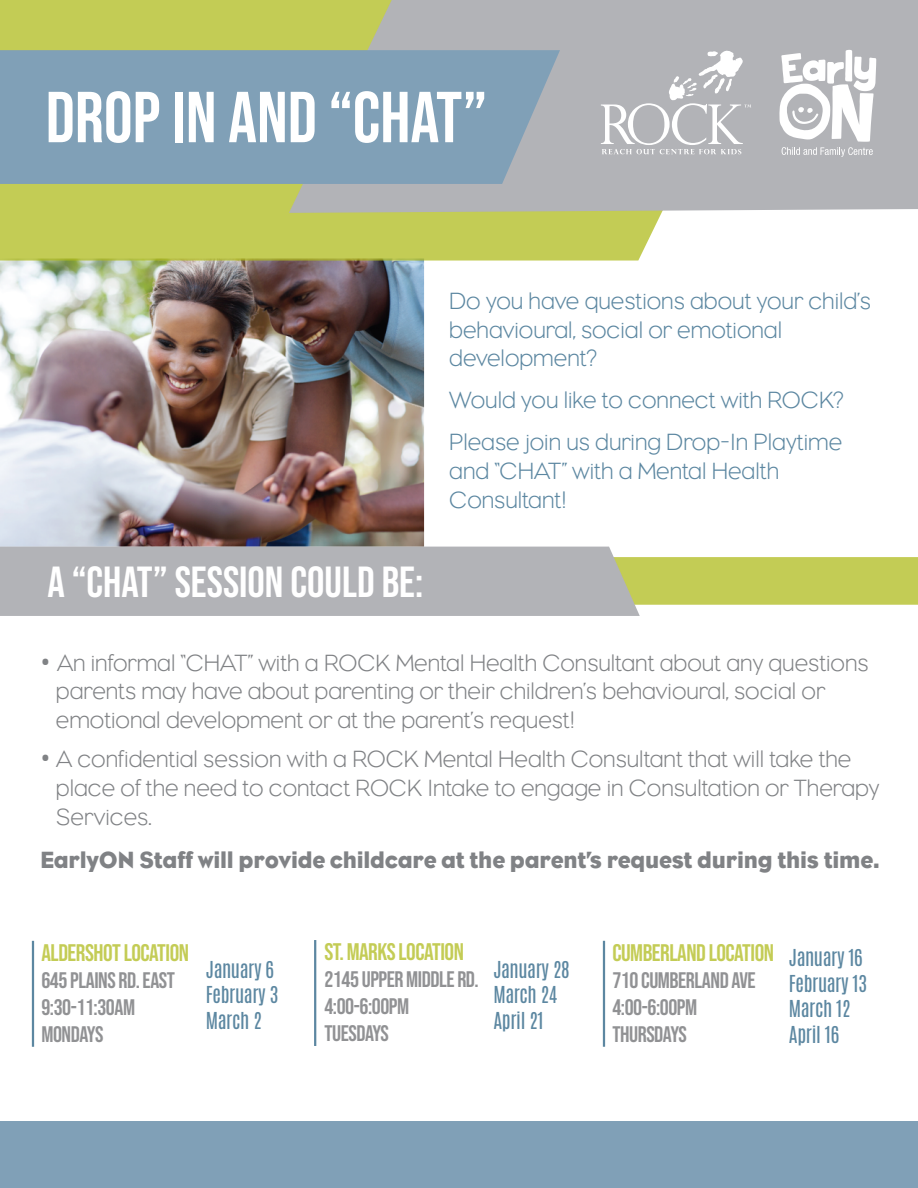
<style>
.page{position:relative;width:918px;height:1188px;background:#fff}
.page>*{position:absolute;margin:0;border:0;box-sizing:border-box;transform-origin:0 0}
.t1{font:72px "Bebas Neue";color:#fff}
.t2{font:43.5px "Bebas Neue";color:#fff}
.t3{font:300 24px/28.8px "Eagle";color:#808285}
.t4{font:300 24px/28.8px "Eagle";color:#5c87a1}
.t5{font:24px "Eagle";letter-spacing:-.01em;color:#808285}
.t6{font:24px "Bebas Neue";letter-spacing:-.02em;color:rgb(176 187 29/.75)}
.t7{font:22.5px/27px "Bebas Neue";letter-spacing:-.02em;color:rgb(108 109 112/.75)}
.t8{font:19.5px/25.5px "Antonio";letter-spacing:-.02em;color:#5c87a1}
.s1{font-family:"Antonio";font-weight:400;font-size:25.5px}
</style>
<div class="page">
<img style="left:0;top:261px;width:425px;height:285px">
<div style="left:0;top:0;width:662px;height:261px;background:#c3cc55"></div>
<div style="left:0;top:1121px;width:918px;height:67px;background:#80a0b7"></div>
<svg style="left:289px;top:0;width:629px;height:213px;background:#b4b5b0"></svg>
<div style="left:0;top:50px;width:560px;height:134px;background:#80a0b7"></div>
<div style="left:640px;top:557px;width:278px;height:48px;background:#c3cc55"></div>
<div style="left:0;top:547px;width:640px;height:69px;background:#b2b3b7"></div>
<hr style="left:32px;top:941px;width:2px;height:106px;background:#5c87a1">
<hr style="left:314px;top:940px;width:2px;height:106px;background:#5c87a1">
<hr style="left:603px;top:941px;width:2px;height:106px;background:#5c87a1">
<svg style="left:601px;top:50px;width:150px;height:104px;background:#bfbfc3"></svg>
<svg style="left:779px;top:50px;width:97px;height:107px"></svg>
<h1 class="t1" style="left:46px;top:77px;width:443px">DROP IN AND “CHAT”</h1>
<h2 class="t2" style="left:48px;top:557px;width:377px">A “CHAT” SESSION COULD BE:</h2>
<p class="t4" style="left:449px;top:286px;width:423px">Do you have questions about your child’s behavioural, social or emotional development?</p>
<p class="t4" style="left:449px;top:379px;width:396px;line-height:42px">Would you like to connect with ROCK?<br>Please join us during Drop-In Playtime</p>
<p class="t4" style="left:449px;top:457px;width:331px">and “CHAT” with a Mental Health<br>Consultant!</p>
<p class="t3" style="left:56px;top:648px;width:814px;text-indent:-16px"><span class="s1">•</span> An informal “CHAT” with a ROCK Mental Health Consultant about any questions parents may have about parenting or their children’s behavioural, social or emotional development or at the parent’s request!</p>
<p class="t3" style="left:56px;top:745px;width:825px;text-indent:-16px"><span class="s1">•</span> A confidential session with a ROCK Mental Health Consultant that will take the place of the need to contact ROCK Intake to engage in Consultation or Therapy<br>Services.</p>
<p class="t5" style="left:40px;top:846px;width:842px">EarlyON Staff will provide childcare at the parent’s request during this time.</p>
<p class="t6" style="left:324px;top:938px;width:141px">ST. MARKS LOCATION</p>
<p class="t7" style="left:324px;top:966px;width:156px">2145 UPPER MIDDLE RD.<br>4:00-6:00PM<br>TUESDAYS</p>
<p class="t6" style="left:41px;top:939px;width:149px">ALDERSHOT LOCATION</p>
<p class="t7" style="left:41px;top:966px;width:135px">645 PLAINS RD. EAST<br>9:30-11:30AM<br>MONDAYS</p>
<p class="t8" style="left:493px;top:957px;width:78px">January 28<br>March 24<br>April 21</p>
<p class="t8" style="left:206px;top:957px;width:74px">January 6<br>February 3<br>March 2</p>
<p class="t6" style="left:612px;top:939px;width:163px">CUMBERLAND LOCATION</p>
<p class="t7" style="left:612px;top:966px;width:145px">710 CUMBERLAND AVE<br>4:00-6:00PM<br>THURSDAYS</p>
<p class="t8" style="left:789px;top:945px;width:80px">January 16<br>February 13<br>March 12<br>April 16</p>
</div>
